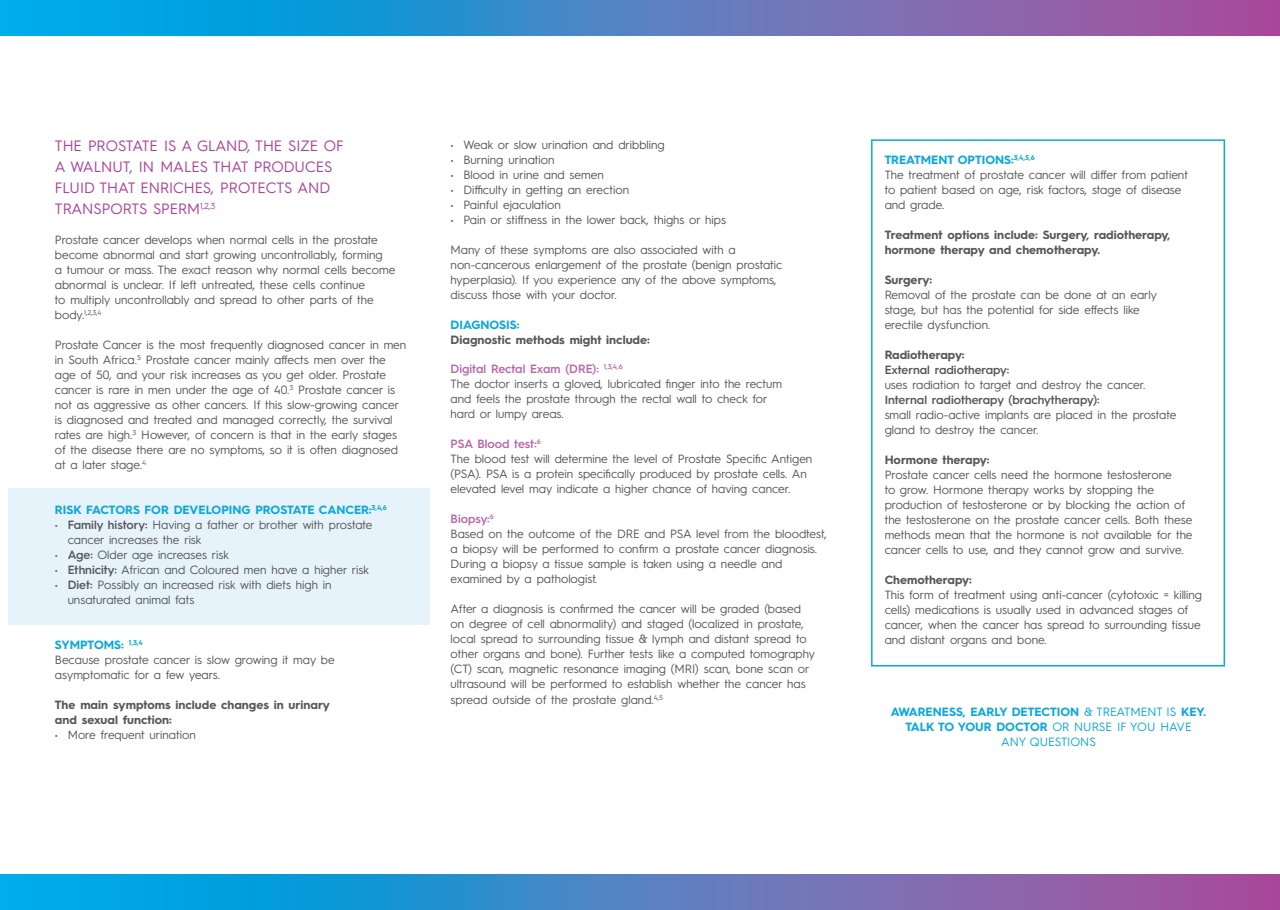
<style>
.page{position:relative;width:1280px;height:910px;background:#fff}
.page>*{position:absolute;margin:0;border:0;box-sizing:border-box;transform-origin:0 0}
.t1{font:15px/21px "Hurme Geometric Sans 3";color:#aa4399}
.Pa0{font:12px/15px "Hurme Geometric Sans 3";color:#57585a}
.Pa0-2{font:700 12px/15px "Hurme Geometric Sans 3";color:#57585a}
.Pa1{font:700 12px "Hurme Geometric Sans 3";color:#0da7db}
.Pa0-3{font:600 12px "Hurme Geometric Sans 3";color:#b768aa}
.t2{font:12px/15px "Hurme Geometric Sans 3";color:#0da7db;text-align:center}
.Pa0-4{font:700 12px "Hurme Geometric Sans 3";color:#0da7db}
.t3{font:7.05px "Hurme Geometric Sans 3";color:#57585a}
.s1{font-size:12px}
.s2{font-weight:600}
.s3{font-weight:400}
.s4{font-weight:700}
</style>
<div class="page">
<div style="left:8px;top:488px;width:421px;height:136px;background:#e7f3fa"></div>
<svg style="left:0;top:874px;width:1279px;height:35px;background:#4e80c3"></svg>
<svg style="left:0;top:0;width:1279px;height:36px;background:#4e80c3"></svg>
<div style="left:870px;top:139px;width:354px;height:527px;border:2px solid #0da7db"></div>
<p class="t1" style="left:55px;top:134px;width:290px">THE PROSTATE IS A GLAND, THE SIZE OF<br>A WALNUT, IN MALES THAT PRODUCES<br>FLUID THAT ENRICHES, PROTECTS AND<br>TRANSPORTS SPERM<sup>1,2,3</sup></p>
<p class="Pa0" style="left:55px;top:231px;width:342px">Prostate cancer develops when normal cells in the prostate become abnormal and start growing uncontrollably, forming<br>a tumour or mass. The exact reason why normal cells become abnormal is unclear. If left untreated, these cells continue<br>to multiply uncontrollably and spread to other parts of the</p>
<p class="t3" style="left:55px;top:307px;width:48px"><span class="s1">body.</span>1,2,3,4</p>
<p class="Pa0" style="left:55px;top:336px;width:353px">Prostate Cancer is the most frequently diagnosed cancer in men in South Africa.<sup>5</sup> Prostate cancer mainly affects men over the age of 50, and your risk increases as you get older. Prostate cancer is rare in men under the age of 40.<sup>3</sup> Prostate cancer is not as aggressive as other cancers. If this slow-growing cancer is diagnosed and treated and managed correctly, the survival rates are high.<sup>3</sup> However, of concern is that in the early stages of the disease there are no symptoms, so it is often diagnosed at a later stage.<sup>4</sup></p>
<p class="Pa1" style="left:55px;top:501px;width:333px">RISK FACTORS FOR DEVELOPING PROSTATE CANCER:<sup>3,4,6</sup></p>
<p class="Pa0" style="left:68px;top:516px;width:306px;text-indent:-13px">• <span class="s2">Family history:</span> Having a father or brother with prostate cancer increases the risk</p>
<p class="Pa0" style="left:55px;top:546px;width:176px">• <span class="s2">Age:</span> Older age increases risk</p>
<p class="Pa0" style="left:55px;top:561px;width:315px">• <span class="s2">Ethnicity:</span> African and Coloured men have a higher risk</p>
<p class="Pa0" style="left:68px;top:576px;width:265px;text-indent:-13px">• <span class="s2">Diet:</span> Possibly an increased risk with diets high in unsaturated animal fats</p>
<p class="Pa1" style="left:55px;top:636px;width:89px">SYMPTOMS: <sup>1,3,4</sup></p>
<p class="Pa0" style="left:55px;top:651px;width:281px">Because prostate cancer is slow growing it may be asymptomatic for a few years.</p>
<p class="Pa0-2" style="left:55px;top:696px;width:276px">The main symptoms include changes in urinary and sexual function:</p>
<p class="Pa0" style="left:55px;top:726px;width:142px">• More frequent urination</p>
<p class="Pa0" style="left:450px;top:136px;width:215px">• Weak or slow urination and dribbling</p>
<p class="Pa0" style="left:450px;top:151px;width:105px">• Burning urination</p>
<p class="Pa0" style="left:450px;top:166px;width:155px">• Blood in urine and semen</p>
<p class="Pa0" style="left:450px;top:181px;width:180px">• Difficulty in getting an erection</p>
<p class="Pa0" style="left:450px;top:196px;width:112px">• Painful ejaculation</p>
<p class="Pa0" style="left:450px;top:211px;width:277px">• Pain or stiffness in the lower back, thighs or hips</p>
<p class="Pa0" style="left:450px;top:241px;width:286px">Many of these symptoms are also associated with a</p>
<p class="Pa0" style="left:450px;top:256px;width:333px">non-cancerous enlargement of the prostate (benign prostatic hyperplasia). If you experience any of the above symptoms, discuss those with your doctor.</p>
<p class="Pa0-4" style="left:450px;top:316px;width:70px">DIAGNOSIS:</p>
<p class="Pa0-2" style="left:450px;top:331px;width:201px">Diagnostic methods might include:</p>
<p class="Pa0-3" style="left:450px;top:360px;width:173px">Digital Rectal Exam (DRE): <sup>1,3,4,6</sup></p>
<p class="Pa0" style="left:450px;top:375px;width:333px">The doctor inserts a gloved, lubricated finger into the rectum and feels the prostate through the rectal wall to check for hard or lumpy areas.</p>
<p class="Pa0-3" style="left:450px;top:435px;width:92px">PSA Blood test:<sup>6</sup></p>
<p class="Pa0" style="left:450px;top:450px;width:363px">The blood test will determine the level of Prostate Specific Antigen (PSA). PSA is a protein specifically produced by prostate cells. An elevated level may indicate a higher chance of having cancer.</p>
<p class="Pa0-3" style="left:450px;top:510px;width:45px">Biopsy:<sup>6</sup></p>
<p class="Pa0" style="left:450px;top:525px;width:377px">Based on the outcome of the DRE and PSA level from the bloodtest, a biopsy will be performed to confirm a prostate cancer diagnosis.<br>During a biopsy a tissue sample is taken using a needle and examined by a pathologist.</p>
<p class="Pa0" style="left:450px;top:600px;width:366px">After a diagnosis is confirmed the cancer will be graded (based on degree of cell abnormality) and staged (localized in prostate, local spread to surrounding tissue &amp; lymph and distant spread to other organs and bone). Further tests like a computed tomography (CT) scan, magnetic resonance imaging (MRI) scan, bone scan or ultrasound will be performed to establish whether the cancer has spread outside of the prostate gland.<sup>4,5</sup></p>
<p class="Pa1" style="left:884px;top:151px;width:151px">TREATMENT OPTIONS:<sup>3,4,5,6</sup></p>
<p class="Pa0" style="left:884px;top:166px;width:305px">The treatment of prostate cancer will differ from patient to patient based on age, risk factors, stage of disease and grade.</p>
<p class="Pa0-2" style="left:884px;top:226px;width:287px">Treatment options include: Surgery, radiotherapy, hormone therapy and chemotherapy.</p>
<p class="Pa0-2" style="left:884px;top:271px;width:49px">Surgery:</p>
<p class="Pa0" style="left:884px;top:286px;width:274px">Removal of the prostate can be done at an early stage, but has the potential for side effects like erectile dysfunction.</p>
<p class="Pa0-2" style="left:884px;top:346px;width:81px">Radiotherapy:</p>
<p class="Pa0" style="left:884px;top:361px;width:262px"><span class="s2">External radiotherapy:<br></span>uses radiation to target and destroy the cancer.</p>
<p class="Pa0" style="left:884px;top:391px;width:293px"><span class="s2">Internal radiotherapy (brachytherapy):<br></span>small radio-active implants are placed in the prostate gland to destroy the cancer.</p>
<p class="Pa0-2" style="left:884px;top:451px;width:106px">Hormone therapy:</p>
<p class="Pa0" style="left:884px;top:466px;width:309px">Prostate cancer cells need the hormone testosterone<br>to grow. Hormone therapy works by stopping the production of testosterone or by blocking the action of the testosterone on the prostate cancer cells. Both these methods mean that the hormone is not available for the cancer cells to use, and they cannot grow and survive.</p>
<p class="Pa0-2" style="left:884px;top:571px;width:89px">Chemotherapy:</p>
<p class="Pa0" style="left:884px;top:586px;width:319px">This form of treatment using anti-cancer (cytotoxic = killing cells) medications is usually used in advanced stages of cancer, when the cancer has spread to surrounding tissue and distant organs and bone.</p>
<p class="Pa1" style="left:890px;top:702px;width:316px">AWARENESS, EARLY DETECTION <span class="s3">&amp; TREATMENT IS</span> KEY.</p>
<p class="t2" style="left:905px;top:717px;width:288px"><span class="s4">TALK TO YOUR DOCTOR</span> OR NURSE IF YOU HAVE<br>ANY QUESTIONS</p>
</div>
